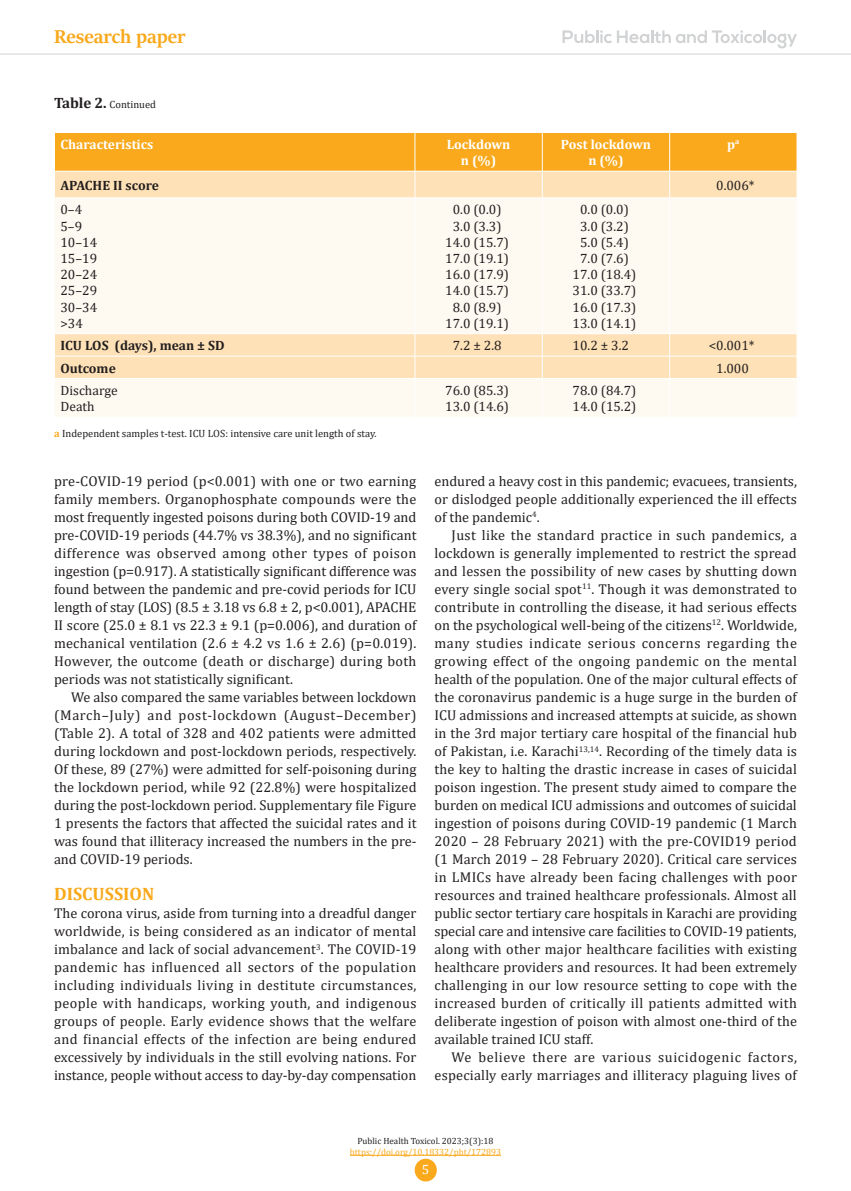
<style>
.page{position:relative;width:851px;height:1191px;background:#fff}
.page>*{position:absolute;margin:0;border:0;box-sizing:border-box;transform-origin:0 0}
.t1{font:700 21px "Sitka Banner";color:#f9a91b}
.t2{font:700 18px "Cambria";color:#f9a91b}
.t3{font:14.25px/18px "Cambria";color:#231f20;text-align:justify}
.t4{font:13.5px/16.2px "Cambria";color:#231f20}
.t5{font:700 13.5px/16.2px "Cambria";color:#fff;text-align:center}
.t6{font:700 13.5px "Cambria";color:#231f20}
.t7{font:13.5px "Cambria";color:#fff}
.t8{font:10.5px "Cambria";color:#231f20}
.t9{font:9px "Cambria";color:#f9a91b}
.t10{font:9px "Cambria";color:#231f20}
.s1{font-weight:700;font-size:15px}
.s2{font-weight:700;color:#f9a91b}
</style>
<div class="page">
<div style="left:414px;top:1158px;width:23px;height:23px;background:#f9a91b;border-radius:50%"></div>
<hr style="left:350px;top:1155px;width:151px;height:1px;background:#f9a91b">
<hr style="left:0;top:54px;width:850px;height:1px;background:#d1d2d4">
<svg style="left:562px;top:30px;width:234px;height:18px"></svg>
<svg style="left:55px;top:199px;width:741px;height:217px;fill:#fef9f1"></svg>
<hr style="left:414px;top:198px;width:1px;height:135px;background:#fff">
<hr style="left:542px;top:198px;width:1px;height:135px;background:#fff">
<hr style="left:669px;top:198px;width:1px;height:135px;background:#fff">
<hr style="left:54px;top:356px;width:361px;height:1px;background:#fff">
<hr style="left:415px;top:356px;width:127px;height:1px;background:#fff">
<svg style="left:414px;top:334px;width:1px;height:44px"></svg>
<hr style="left:542px;top:356px;width:127px;height:1px;background:#fff">
<svg style="left:542px;top:334px;width:1px;height:44px"></svg>
<hr style="left:669px;top:356px;width:128px;height:1px;background:#fff">
<svg style="left:669px;top:334px;width:1px;height:44px"></svg>
<hr style="left:414px;top:379px;width:1px;height:38px;background:#fff">
<hr style="left:542px;top:379px;width:1px;height:38px;background:#fff">
<hr style="left:669px;top:379px;width:1px;height:38px;background:#fff">
<hr style="left:54px;top:333px;width:361px;height:1px;background:#fff">
<hr style="left:415px;top:333px;width:127px;height:1px;background:#fff">
<hr style="left:542px;top:333px;width:127px;height:1px;background:#fff">
<hr style="left:669px;top:333px;width:128px;height:1px;background:#fff">
<svg style="left:796px;top:334px;width:1px;height:44px"></svg>
<hr style="left:54px;top:378px;width:361px;height:1px;background:#fff">
<hr style="left:415px;top:378px;width:127px;height:1px;background:#fff">
<hr style="left:542px;top:378px;width:127px;height:1px;background:#fff">
<hr style="left:669px;top:378px;width:128px;height:1px;background:#fff">
<svg style="left:54px;top:132px;width:743px;height:66px;background:#fbc261"></svg>
<h1 class="t1" style="left:54px;top:22px;width:133px">Research paper</h1>
<p class="t8" style="left:54px;top:99px;width:103px"><span class="s1">Table 2.</span> Continued</p>
<p class="t5" style="left:60px;top:136px;width:94px">Characteristics</p>
<p class="t5" style="left:446px;top:136px;width:65px">Lockdown n (%)</p>
<p class="t5" style="left:561px;top:136px;width:92px">Post lockdown n (%)</p>
<p class="t5" style="left:727px;top:136px;width:14px">p<sup>a</sup></p>
<p class="t6" style="left:60px;top:176px;width:100px">APACHE II score</p>
<p class="t4" style="left:716px;top:177px;width:40px">0.006*</p>
<p class="t4" style="left:60px;top:201px;width:38px">0–4<br>5–9<br>10–14<br>15–19<br>20–24<br>25–29<br>30–34 &gt;34</p>
<p class="t4" style="left:445px;top:201px;width:65px;text-align:center">0.0 (0.0)<br>3.0 (3.3)<br>14.0 (15.7)<br>17.0 (19.1)<br>16.0 (17.9)<br>14.0 (15.7)<br>8.0 (8.9)<br>17.0 (19.1)</p>
<p class="t4" style="left:572px;top:201px;width:65px;text-align:center">0.0 (0.0)<br>3.0 (3.2)<br>5.0 (5.4)<br>7.0 (7.6)<br>17.0 (18.4)<br>31.0 (33.7)<br>16.0 (17.3)<br>13.0 (14.1)</p>
<p class="t6" style="left:60px;top:336px;width:166px">ICU LOS (days), mean ± SD</p>
<p class="t4" style="left:452px;top:337px;width:50px">7.2 ± 2.8</p>
<p class="t4" style="left:572px;top:337px;width:58px">10.2 ± 3.2</p>
<p class="t4" style="left:708px;top:337px;width:47px">&lt;0.001*</p>
<p class="t6" style="left:60px;top:358px;width:57px">Outcome</p>
<p class="t4" style="left:716px;top:360px;width:34px">1.000</p>
<p class="t4" style="left:60px;top:382px;width:59px">Discharge<br>Death</p>
<p class="t4" style="left:445px;top:382px;width:65px">76.0 (85.3)<br>13.0 (14.6)</p>
<p class="t4" style="left:572px;top:382px;width:65px">78.0 (84.7)<br>14.0 (15.2)</p>
<p class="t8" style="left:54px;top:427px;width:324px"><span class="s2">a</span> Independent samples t-test. ICU LOS: intensive care unit length of stay.</p>
<p class="t3" style="left:54px;top:472px;width:364px">pre-COVID-19 period (p&lt;0.001) with one or two earning family members. Organophosphate compounds were the most frequently ingested poisons during both COVID-19 and pre-COVID-19 periods (44.7% vs 38.3%), and no significant difference was observed among other types of poison ingestion (p=0.917). A statistically significant difference was found between the pandemic and pre-covid periods for ICU length of stay (LOS) (8.5 ± 3.18 vs 6.8 ± 2, p&lt;0.001), APACHE II score (25.0 ± 8.1 vs 22.3 ± 9.1 (p=0.006), and duration of mechanical ventilation (2.6 ± 4.2 vs 1.6 ± 2.6) (p=0.019).<br>However, the outcome (death or discharge) during both periods was not statistically significant.</p>
<p class="t3" style="left:54px;top:688px;width:364px;text-indent:17px">We also compared the same variables between lockdown (March–July) and post-lockdown (August–December) (Table 2). A total of 328 and 402 patients were admitted during lockdown and post-lockdown periods, respectively.<br>Of these, 89 (27%) were admitted for self-poisoning during the lockdown period, while 92 (22.8%) were hospitalized during the post-lockdown period. Supplementary file Figure 1 presents the factors that affected the suicidal rates and it was found that illiteracy increased the numbers in the pre&shy;and COVID-19 periods.</p>
<p class="t2" style="left:54px;top:881px;width:102px">DISCUSSION</p>
<p class="t3" style="left:54px;top:904px;width:364px">The corona virus, aside from turning into a dreadful danger worldwide, is being considered as an indicator of mental imbalance and lack of social advancement<sup>3</sup>. The COVID-19 pandemic has influenced all sectors of the population including individuals living in destitute circumstances, people with handicaps, working youth, and indigenous groups of people. Early evidence shows that the welfare and financial effects of the infection are being endured excessively by individuals in the still evolving nations. For instance, people without access to day-by-day compensation</p>
<p class="t3" style="left:434px;top:472px;width:364px">endured a heavy cost in this pandemic; evacuees, transients, or dislodged people additionally experienced the ill effects of the pandemic<sup>4</sup>.</p>
<p class="t3" style="left:434px;top:526px;width:364px;text-indent:17px">Just like the standard practice in such pandemics, a lockdown is generally implemented to restrict the spread and lessen the possibility of new cases by shutting down every single social spot<sup>11</sup>. Though it was demonstrated to contribute in controlling the disease, it had serious effects on the psychological well-being of the citizens<sup>12</sup>. Worldwide, many studies indicate serious concerns regarding the growing effect of the ongoing pandemic on the mental health of the population. One of the major cultural effects of the coronavirus pandemic is a huge surge in the burden of ICU admissions and increased attempts at suicide, as shown in the 3rd major tertiary care hospital of the financial hub of Pakistan, i.e. Karachi<sup>13,14</sup>. Recording of the timely data is the key to halting the drastic increase in cases of suicidal poison ingestion. The present study aimed to compare the burden on medical ICU admissions and outcomes of suicidal ingestion of poisons during COVID-19 pandemic (1 March 2020 – 28 February 2021) with the pre-COVID19 period (1 March 2019 – 28 February 2020). Critical care services in LMICs have already been facing challenges with poor resources and trained healthcare professionals. Almost all public sector tertiary care hospitals in Karachi are providing special care and intensive care facilities to COVID-19 patients, along with other major healthcare facilities with existing healthcare providers and resources. It had been extremely challenging in our low resource setting to cope with the increased burden of critically ill patients admitted with deliberate ingestion of poison with almost one-third of the available trained ICU staff.</p>
<p class="t3" style="left:434px;top:1048px;width:364px;text-align:right">We believe there are various suicidogenic factors, especially early marriages and illiteracy plaguing lives of</p>
<p class="t10" style="left:357px;top:1135px;width:137px">Public Health Toxicol. 2023;3(3):18</p>
<p class="t9" style="left:350px;top:1146px;width:153px">https://doi.org/10.18332/pht/172893</p>
<p class="t7" style="left:421px;top:1161px;width:9px">5</p>
</div>
